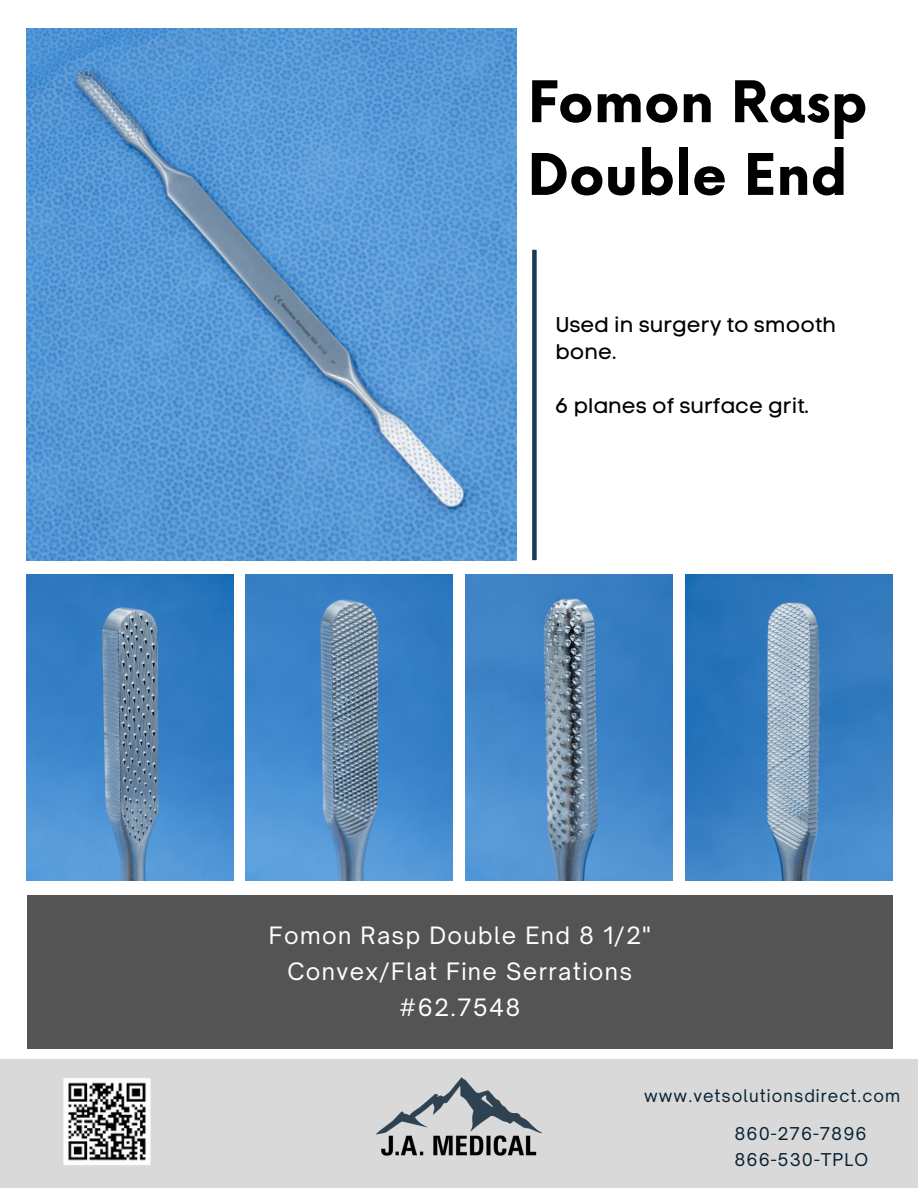
<style>
.page{position:relative;width:918px;height:1188px;background:#fff}
.page>*{position:absolute;margin:0;border:0;box-sizing:border-box;transform-origin:0 0}
.t1{font:700 55.95px/72.8px "Now";color:#000}
.t2{font:22.95px "Open Sauce One";letter-spacing:.06em;color:#fff}
.t3{font:21.15px/27px "Code Pro Normal LC";color:#000}
.t4{font:16.95px "Open Sauce One";letter-spacing:.06em;color:#062133}
.t5{font:16.65px "Open Sauce One";letter-spacing:.06em;color:#062133}
</style>
<div class="page">
<img style="left:26px;top:28px;width:491px;height:532px">
<img style="left:26px;top:575px;width:207px;height:306px">
<div style="left:0;top:1059px;width:918px;height:129px;background:#d9d9d9"></div>
<div style="left:532px;top:250px;width:5px;height:310px;background:#1a375e"></div>
<img style="left:376px;top:1077px;width:166px;height:79px">
<img style="left:63px;top:1078px;width:88px;height:87px">
<div style="left:27px;top:895px;width:866px;height:154px;background:#545454"></div>
<img style="left:246px;top:575px;width:207px;height:306px">
<img style="left:465px;top:575px;width:207px;height:306px">
<img style="left:685px;top:575px;width:207px;height:306px">
<p class="t1" style="left:528px;top:69px;width:341px">Fomon Rasp<br>Double End</p>
<p class="t3" style="left:555px;top:311px;width:282px">Used in surgery to smooth bone.</p>
<p class="t3" style="left:555px;top:392px;width:255px">6 planes of surface grit.</p>
<p class="t2" style="left:269px;top:921px;width:383px">Fomon Rasp Double End 8 1/2"</p>
<p class="t2" style="left:287px;top:957px;width:346px">Convex/Flat Fine Serrations</p>
<p class="t2" style="left:399px;top:993px;width:123px">#62.7548</p>
<p class="t5" style="left:644px;top:1086px;width:257px">www.vetsolutionsdirect.com</p>
<p class="t4" style="left:734px;top:1123px;width:134px">860-276-7896</p>
<p class="t4" style="left:734px;top:1149px;width:135px">866-530-TPLO</p>
</div>
